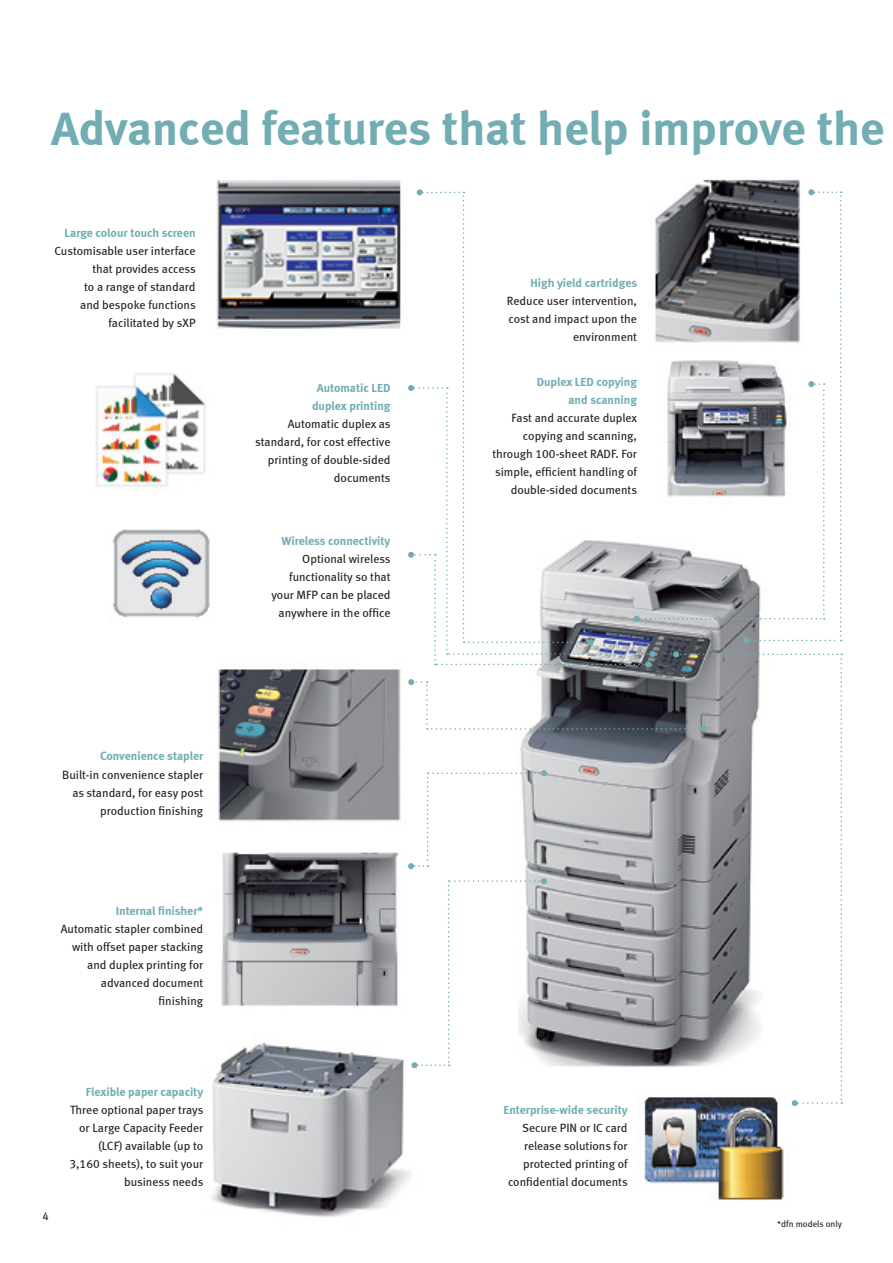
<style>
.page{position:relative;width:893px;height:1263px;background:#fff}
.page>*{position:absolute;margin:0;border:0;box-sizing:border-box;transform-origin:0 0}
.t1{font:48px "Meta Bold LF";color:#71adb3}
.BodyText_Big{font:12px/18px "Meta Book LF";color:#231f20;text-align:right}
.BodyText_Big-2{font:12px/18px "Meta Bold LF";color:#71adb3;text-align:center}
.BodyText{font:11.25px "Meta Book LF";color:#231f20}
.BodyText_Big-3{font:9px "Meta Book LF";color:#231f20}
.s1{font-family:"Meta Bold LF";color:#71adb3}
</style>
<div class="page">
<img style="left:95px;top:179px;width:748px;height:1038px">
<svg style="left:408px;top:189px;width:434px;height:917px"></svg>
<p class="t1" style="left:51px;top:100px;width:835px">Advanced features that help improve the</p>
<p class="BodyText_Big" style="left:54px;top:223px;width:143px"><span class="s1">Large colour touch screen<br></span>Customisable user interface that provides access<br>to a range of standard<br>and bespoke functions facilitated by sXP</p>
<p class="BodyText_Big-2" style="left:312px;top:379px;width:80px">Automatic LED duplex printing</p>
<p class="BodyText_Big" style="left:255px;top:415px;width:137px">Automatic duplex as standard, for cost effective printing of double-sided documents</p>
<p class="BodyText_Big-2" style="left:282px;top:531px;width:110px">Wireless connectivity</p>
<p class="BodyText_Big" style="left:271px;top:549px;width:121px">Optional wireless functionality so that your MFP can be placed anywhere in the office</p>
<p class="BodyText_Big" style="left:62px;top:747px;width:143px"><span class="s1">Convenience stapler<br></span>Built-in convenience stapler as standard, for easy post production finishing</p>
<p class="BodyText_Big" style="left:61px;top:901px;width:144px"><span class="s1">Internal finisher*<br></span>Automatic stapler combined with offset paper stacking and duplex printing for advanced document finishing</p>
<p class="BodyText" style="left:43px;top:1210px;width:8px">4</p>
<p class="BodyText_Big-2" style="left:86px;top:1083px;width:119px">Flexible paper capacity</p>
<p class="BodyText_Big" style="left:69px;top:1101px;width:135px">Three optional paper trays or Large Capacity Feeder (LCF) available (up to<br>3,160 sheets), to suit your business needs</p>
<p class="BodyText_Big-2" style="left:530px;top:274px;width:108px">High yield cartridges</p>
<p class="BodyText_Big" style="left:507px;top:292px;width:132px">Reduce user intervention, cost and impact upon the environment</p>
<p class="BodyText_Big" style="left:492px;top:373px;width:146px"><span class="s1">Duplex LED copying<br>and scanning<br></span>Fast and accurate duplex copying and scanning, through 100-sheet RADF. For simple, efficient handling of double-sided documents</p>
<p class="BodyText_Big-2" style="left:503px;top:1101px;width:126px">Enterprise-wide security</p>
<p class="BodyText_Big" style="left:508px;top:1119px;width:121px">Secure PIN or IC card release solutions for protected printing of confidential documents</p>
<p class="BodyText_Big-3" style="left:777px;top:1218px;width:66px">*dfn models only</p>
</div>
